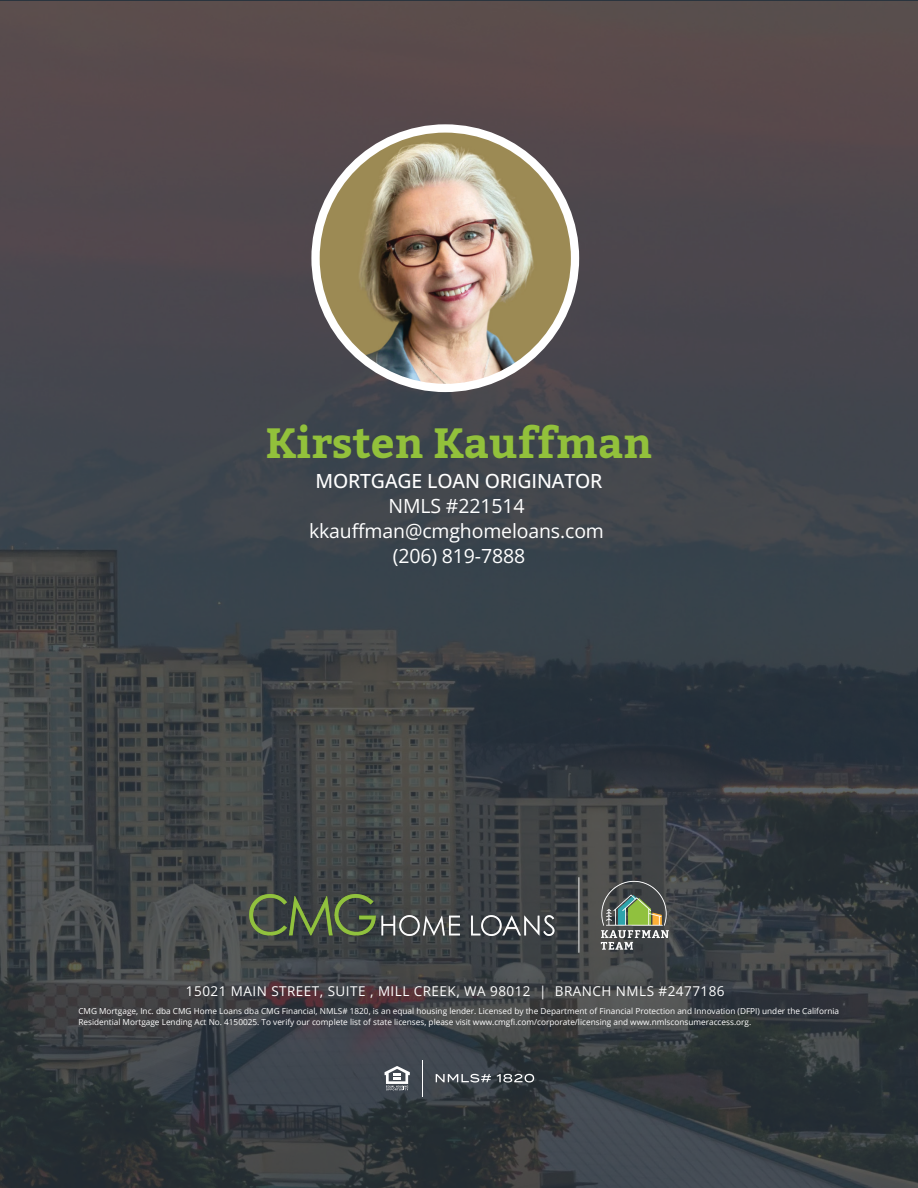
<style>
.page{position:relative;width:918px;height:1188px;background:#fff}
.page>*{position:absolute;margin:0;border:0;box-sizing:border-box;transform-origin:0 0}
.t1{font:700 42.15px "Kadwa";color:#92c13b}
.t2{font:19.5px "Open Sans";letter-spacing:-.005em;color:#fff}
.t3{font:500 19.5px "Open Sans";letter-spacing:-.005em;color:#fff}
.t4{font:13.5px "Open Sans";letter-spacing:.035em;color:#fff}
.t5{font:8.25px/10.9px "Open Sans";color:#fff}
</style>
<div class="page">
<img style="left:0;top:2px;width:918px;height:1185px">
<img style="left:247px;top:872px;width:425px;height:86px">
<svg style="left:385px;top:1066px;width:25px;height:24px"></svg>
<hr style="left:422px;top:1060px;width:1px;height:36px;background:#fff">
<svg style="left:436px;top:1074px;width:55px;height:9px"></svg>
<svg style="left:497px;top:1074px;width:37px;height:9px"></svg>
<img style="left:311px;top:124px;width:268px;height:268px">
<p class="t1" style="left:266px;top:419px;width:388px">Kirsten Kauffman</p>
<p class="t3" style="left:315px;top:467px;width:289px">MORTGAGE LOAN ORIGINATOR</p>
<p class="t2" style="left:388px;top:492px;width:138px">NMLS #221514</p>
<p class="t2" style="left:309px;top:517px;width:296px">kkauffman@cmghomeloans.com</p>
<p class="t2" style="left:393px;top:542px;width:134px">(206) 819-7888</p>
<p class="t4" style="left:186px;top:982px;width:540px">15021 MAIN STREET, SUITE , MILL CREEK, WA 98012 | BRANCH NMLS #2477186</p>
<p class="t5" style="left:78px;top:1005px;width:762px">CMG Mortgage, Inc. dba CMG Home Loans dba CMG Financial, NMLS# 1820, is an equal housing lender. Licensed by the Department of Financial Protection and Innovation (DFPI) under the California<br>Residential Mortgage Lending Act No. 4150025. To verify our complete list of state licenses, please visit www.cmgfi.com/corporate/licensing and www.nmlsconsumeraccess.org.</p>
</div>
